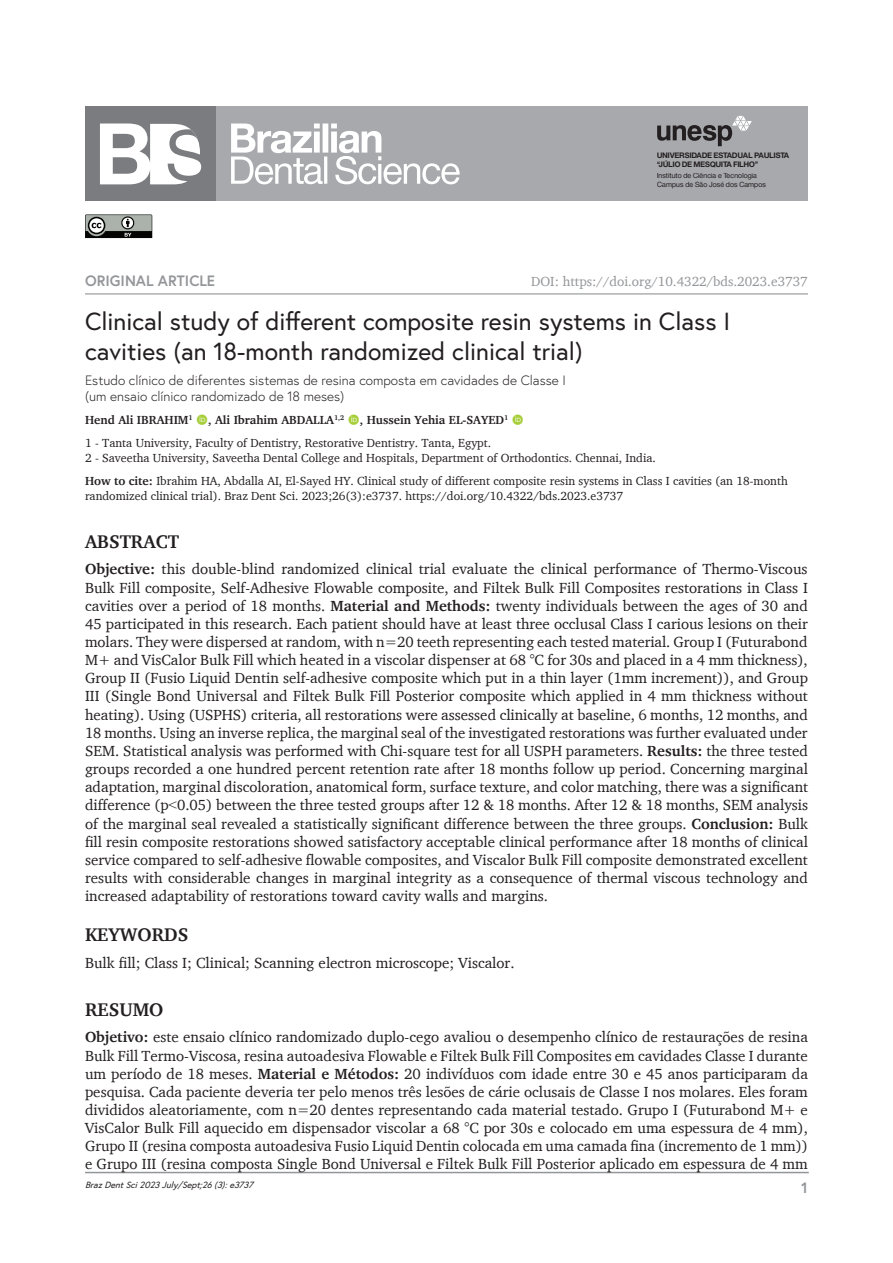
<style>
.page{position:relative;width:893px;height:1263px;background:#fff}
.page>*{position:absolute;margin:0;border:0;box-sizing:border-box;transform-origin:0 0}
.ArticleTitle{font:24.75px/29.8px "Europa";color:#231f20}
.AbstractTitle{font:700 18.75px "Charter";color:#231f20}
.KeywordsTitle{font:700 18.75px "Charter";color:#231f20}
.AbstractTitle-Trans1{font:700 18.75px "Charter";color:#231f20}
.Abstract{font:15px/18.1px "Charter";color:#231f20;text-align:justify}
.Abstract-Trans1{font:15px/18.1px "Charter";color:#231f20;text-align:justify}
.Keywords{font:15px "Charter";color:#231f20}
.t1{font:700 15px "Europa";color:#939598}
.ArticleTitle-Trans1{font:300 13.5px/16.4px "Europa";color:#231f20}
.t2{font:13.5px "Charter";color:#939598}
.HowToCite{font:12px/14.5px "Charter";color:#231f20}
.Affiliations{font:12px "Charter";color:#231f20}
.Authors{font:700 12px "Charter";color:#231f20}
.t3{font:italic 9px "Europa";color:#231f20}
.t4{font:700 7.35px/8.7px "Sh Europa Nr 2";letter-spacing:.025em;color:#231f20}
.t5{font:6.9px/8.2px "Sh Europa Nr 2";letter-spacing:.025em;color:#231f20}
.s1{font-weight:700}
.s2{font-family:"Times New Roman"}
</style>
<div class="page">
<svg style="left:85px;top:214px;width:68px;height:25px;background:#7d817d"></svg>
<div style="left:85px;top:106px;width:723px;height:95px;background:#a8a9ad"></div>
<svg style="left:657px;top:116px;width:95px;height:30px"></svg>
<svg style="left:231px;top:124px;width:229px;height:60px"></svg>
<div style="left:85px;top:106px;width:131px;height:95px;background:#7a7c7f"></div>
<svg style="left:100px;top:124px;width:102px;height:60px"></svg>
<hr style="left:85px;top:293px;width:723px;height:1px;background:#939598">
<hr style="left:85px;top:1172px;width:724px;height:1px;background:#939598">
<p class="t4" style="left:657px;top:151px;width:134px">UNIVERSIDADE ESTADUAL PAULISTA “JÚLIO DE MESQUITA FILHO”</p>
<p class="t5" style="left:657px;top:172px;width:110px">Instituto de Ciência e Tecnologia<br>Campus de São José dos Campos</p>
<p class="t1" style="left:85px;top:270px;width:132px">ORIGINAL ARTICLE</p>
<p class="t2" style="left:531px;top:273px;width:278px">DOI: https://doi.org/10.4322/bds.2023.e3737</p>
<p class="ArticleTitle" style="left:85px;top:306px;width:647px">Clinical study of different composite resin systems in Class I cavities (an 18-month randomized clinical trial)</p>
<p class="ArticleTitle-Trans1" style="left:85px;top:372px;width:482px">Estudo clínico de diferentes sistemas de resina composta em cavidades de Classe I (um ensaio clínico randomizado de 18 meses)</p>
<p class="Authors" style="left:85px;top:413px;width:109px">Hend Ali IBRAHIM<sup>1</sup></p>
<p class="Authors" style="left:208px;top:413px;width:138px">, Ali Ibrahim ABDALLA<sup>1,2</sup></p>
<p class="Authors" style="left:360px;top:413px;width:150px">, Hussein Yehia EL-SAYED<sup>1</sup></p>
<p class="Affiliations" style="left:85px;top:436px;width:408px">1 - Tanta University, Faculty of Dentistry, Restorative Dentistry. Tanta, Egypt.</p>
<p class="Affiliations" style="left:85px;top:450px;width:572px">2 - Saveetha University, Saveetha Dental College and Hospitals, Department of Orthodontics. Chennai, India.</p>
<p class="HowToCite" style="left:85px;top:473px;width:704px"><span class="s1">How to cite:</span> Ibrahim HA, Abdalla AI, El-Sayed HY. Clinical study of different composite resin systems in Class I cavities (an 18-month randomized clinical trial). Braz Dent Sci. 2023;26(3):e3737. https://doi.org/10.4322/bds.2023.e3737</p>
<p class="AbstractTitle" style="left:85px;top:530px;width:95px">ABSTRACT</p>
<p class="Abstract" style="left:85px;top:560px;width:725px"><span class="s1">Objective:</span> this double-blind randomized clinical trial evaluate the clinical performance of Thermo-Viscous Bulk Fill composite, Self-Adhesive Flowable composite, and Filtek Bulk Fill Composites restorations in Class I cavities over a period of 18 months. <span class="s1">Material and Methods:</span> twenty individuals between the ages of 30 and 45 participated in this research. Each patient should have at least three occlusal Class I carious lesions on their molars. They were dispersed at random, with n=20 teeth representing each tested material. Group I (Futurabond M+ and VisCalor Bulk Fill which heated in a viscolar dispenser at 68 °C for 30s and placed in a 4 mm thickness), Group II (Fusio Liquid Dentin self-adhesive composite which put in a thin layer (1mm increment)), and Group III (Single Bond Universal and Filtek Bulk Fill Posterior composite which applied in 4 mm thickness without heating). Using (USPHS) criteria, all restorations were assessed clinically at baseline, 6 months, 12 months, and 18 months. Using an inverse replica, the marginal seal of the investigated restorations was further evaluated under SEM. Statistical analysis was performed with Chi-square test for all USPH parameters. <span class="s1">Results:</span> the three tested groups recorded a one hundred percent retention rate after 18 months follow up period. Concerning marginal adaptation, marginal discoloration, anatomical form, surface texture, and color matching, there was a significant difference (p<span class="s2">˂</span>0.05) between the three tested groups after 12 &amp; 18 months. After 12 &amp; 18 months, SEM analysis of the marginal seal revealed a statistically significant difference between the three groups. <span class="s1">Conclusion:</span> Bulk fill resin composite restorations showed satisfactory acceptable clinical performance after 18 months of clinical service compared to self-adhesive flowable composites, and Viscalor Bulk Fill composite demonstrated excellent results with considerable changes in marginal integrity as a consequence of thermal viscous technology and increased adaptability of restorations toward cavity walls and margins.</p>
<p class="KeywordsTitle" style="left:85px;top:923px;width:105px">KEYWORDS</p>
<p class="Keywords" style="left:85px;top:953px;width:431px">Bulk fill; Class I; Clinical; Scanning electron microscope; Viscalor.</p>
<p class="AbstractTitle-Trans1" style="left:85px;top:997px;width:80px">RESUMO</p>
<p class="Abstract-Trans1" style="left:85px;top:1028px;width:725px"><span class="s1">Objetivo:</span> este ensaio clínico randomizado duplo-cego avaliou o desempenho clínico de restaurações de resina Bulk Fill Termo-Viscosa, resina autoadesiva Flowable e Filtek Bulk Fill Composites em cavidades Classe I durante um período de 18 meses. <span class="s1">Material e Métodos:</span> 20 indivíduos com idade entre 30 e 45 anos participaram da pesquisa. Cada paciente deveria ter pelo menos três lesões de cárie oclusais de Classe I nos molares. Eles foram divididos aleatoriamente, com n=20 dentes representando cada material testado. Grupo I (Futurabond M+ e VisCalor Bulk Fill aquecido em dispensador viscolar a 68 °C por 30s e colocado em uma espessura de 4 mm), Grupo II (resina composta autoadesiva Fusio Liquid Dentin colocada em uma camada fina (incremento de 1 mm)) e Grupo III (resina composta Single Bond Universal e Filtek Bulk Fill Posterior aplicado em espessura de 4 mm</p>
<p class="t3" style="left:85px;top:1179px;width:172px">BrazDentSci2023July/Sept;26(3):e3737</p>
<p class="t1" style="left:801px;top:1177px;width:8px">1</p>
</div>
